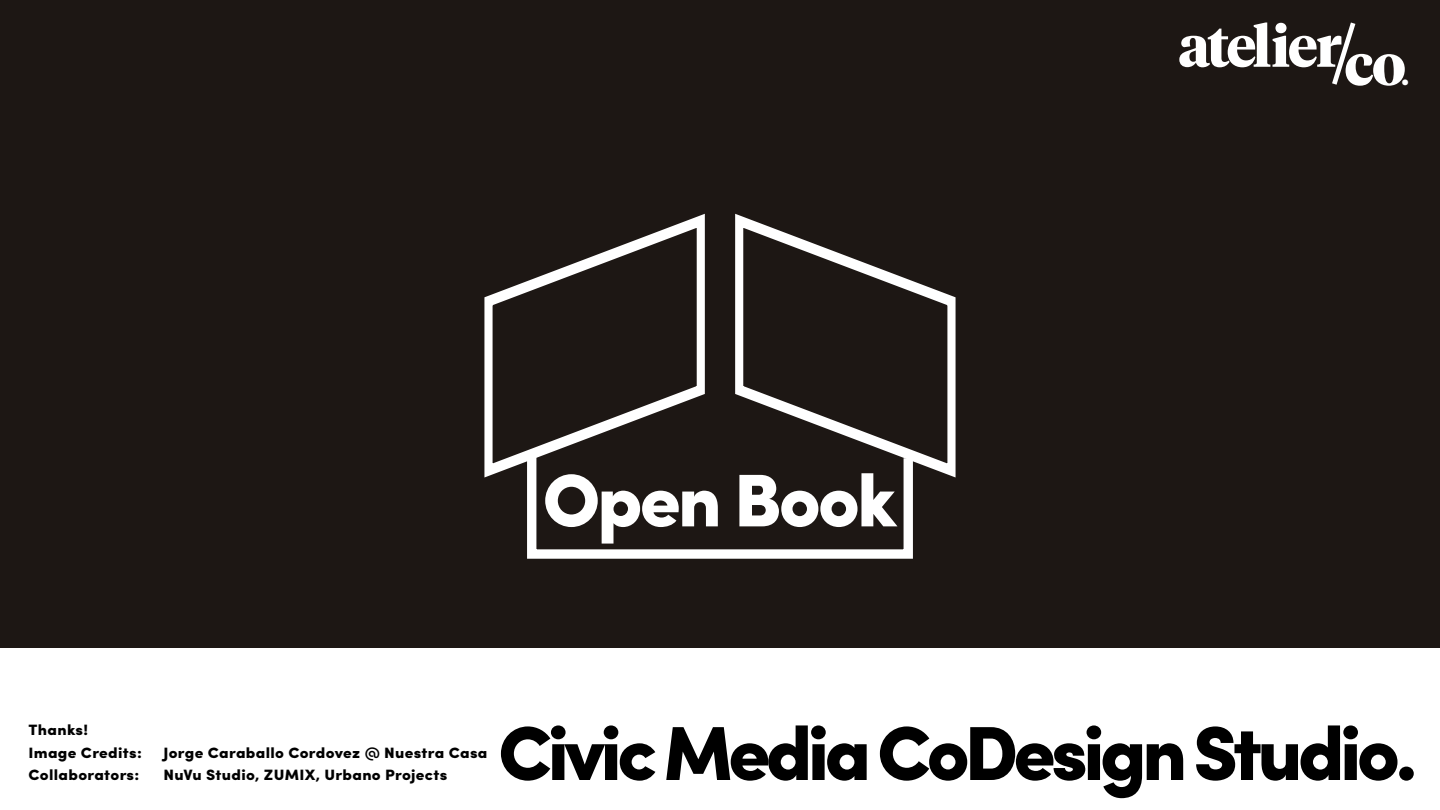
<style>
.page{position:relative;width:1440px;height:810px;background:#fff}
.page>*{position:absolute;margin:0;border:0;box-sizing:border-box;transform-origin:0 0}
.t1{font:900 76.69px "Sofia Pro";letter-spacing:-.06em;color:#000}
.t2{font:900 74.75px "Sofia Pro";letter-spacing:-.04em;color:#fff}
.t3{font:700 56.56px "Tiempos Headline";letter-spacing:-.04em;color:#fff}
.t4{font:900 56.56px "Tiempos Headline";color:#fff}
.t5{font:900 15px/22.5px "Sofia Pro";letter-spacing:.02em;color:#000;scale:1.05 1}
.s1{font-weight:700}
.s2{font-weight:700;font-size:28.25px}
</style>
<div class="page">
<div style="left:0;top:0;width:1440px;height:648px;background:#1d1714"></div>
<svg style="left:735px;top:213px;width:221px;height:265px"></svg>
<svg style="left:484px;top:213px;width:221px;height:265px"></svg>
<svg style="left:522px;top:448px;width:396px;height:111px"></svg>
<svg style="left:1332px;top:22px;width:24px;height:63px"></svg>
<h3 class="t3" style="left:1178px;top:8px;width:165px">atelier</h3>
<h3 class="t4" style="left:1344px;top:26px;width:66px">c<span class="s1">o</span><span class="s2">.</span></h3>
<h2 class="t2" style="left:542px;top:441px;width:356px">Open Book</h2>
<p class="t5" style="left:28px;top:717px;width:109px">Thanks!<br>Image Credits:</p>
<p class="t5" style="left:163px;top:740px;width:310px">Jorge Caraballo Cordovez @ Nuestra Casa</p>
<p class="t5" style="left:28px;top:762px;width:107px">Collaborators:</p>
<p class="t5" style="left:163px;top:762px;width:272px">NuVu Studio, ZUMIX, Urbano Projects</p>
<h1 class="t1" style="left:498px;top:693px;width:921px">Civic Media CoDesign Studio.</h1>
</div>
